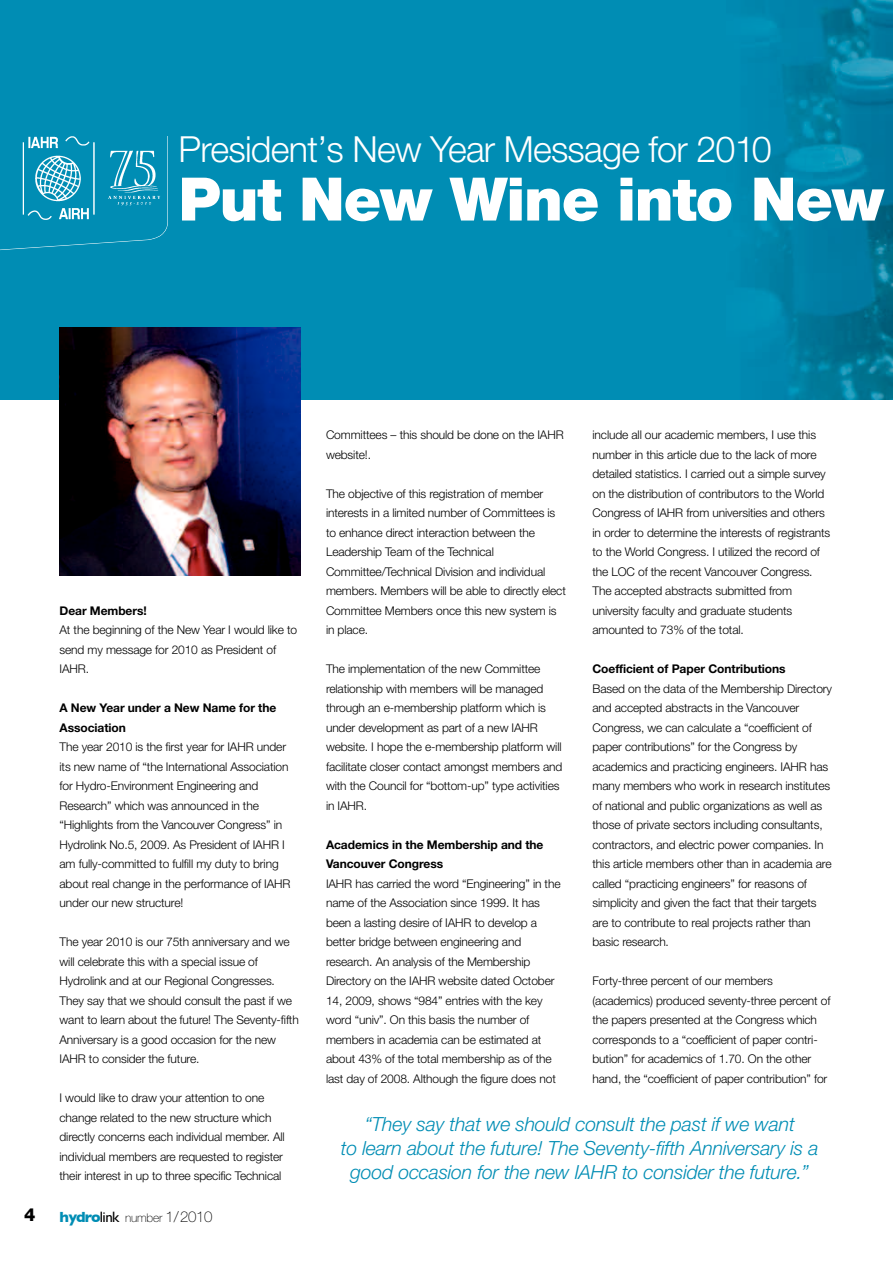
<style>
.page{position:relative;width:893px;height:1263px;background:#fff}
.page>*{position:absolute;margin:0;border:0;box-sizing:border-box;transform-origin:0 0}
.t1{font:900 60px "Helvetica Neue";letter-spacing:-.02em;color:#fff}
.t2{font:300 36px "Helvetica Neue";letter-spacing:-.02em;color:#fff}
.t3{font:italic 300 19.5px/24px "Helvetica Neue";letter-spacing:-.01em;color:#008db4;text-align:center}
.t4{font:800 18px "Helvetica Neue";color:#000}
.t5{font:300 12px/19.5px "Helvetica Neue";letter-spacing:-.01em;color:#000}
.t6{font:700 12px/19.5px "Helvetica Neue";letter-spacing:-.005em;color:#000}
.t7{font:100 12px "Helvetica Neue";letter-spacing:-.015em;color:#000}
.s1{font-family:"Gill Sans";font-weight:700;font-size:15px;color:#008db4}
.s2{font-family:"Gill Sans";font-weight:400;font-size:15px}
.s3{font-size:15px}
</style>
<div class="page">
<div style="left:0;top:0;width:893px;height:400px;background:#008db4"></div>
<svg style="left:0;top:228px;width:167px;height:23px"></svg>
<img style="left:60px;top:328px;width:240px;height:247px">
<img style="left:755px;top:0;width:138px;height:400px">
<img style="left:22px;top:136px;width:146px;height:92px">
<h2 class="t2" style="left:179px;top:136px;width:595px">President’s New Year Message for 2010</h2>
<h1 class="t1" style="left:179px;top:177px;width:707px">Put New Wine into New</h1>
<p class="t6" style="left:60px;top:602px;width:89px">Dear Members!</p>
<p class="t5" style="left:60px;top:621px;width:239px">At the beginning of the New Year I would like to send my message for 2010 as President of<br>IAHR.</p>
<p class="t6" style="left:60px;top:699px;width:218px">A New Year under a New Name for the<br>Association</p>
<p class="t5" style="left:60px;top:738px;width:233px">The year 2010 is the first year for IAHR under its new name of “the International Association for Hydro-Environment Engineering and Research” which was announced in the “Highlights from the Vancouver Congress” in Hydrolink No.5, 2009. As President of IAHR I am fully-committed to fulfill my duty to bring about real change in the performance of IAHR under our new structure!</p>
<p class="t5" style="left:60px;top:933px;width:241px">The year 2010 is our 75th anniversary and we will celebrate this with a special issue of Hydrolink and at our Regional Congresses.<br>They say that we should consult the past if we want to learn about the future! The Seventy-fifth Anniversary is a good occasion for the new IAHR to consider the future.</p>
<p class="t5" style="left:60px;top:1089px;width:227px">I would like to draw your attention to one change related to the new structure which directly concerns each individual member. All individual members are requested to register their interest in up to three specific Technical</p>
<h3 class="t4" style="left:24px;top:1208px;width:13px">4</h3>
<p class="t7" style="left:60px;top:1210px;width:155px"><span class="s1">hydro</span><span class="s2">link</span> number <span class="s3">1/2010</span></p>
<p class="t5" style="left:326px;top:426px;width:239px">Committees – this should be done on the IAHR website!.</p>
<p class="t5" style="left:326px;top:485px;width:241px">The objective of this registration of member interests in a limited number of Committees is to enhance direct interaction between the Leadership Team of the Technical Committee/Technical Division and individual members. Members will be able to directly elect Committee Members once this new system is in place.</p>
<p class="t5" style="left:326px;top:660px;width:238px">The implementation of the new Committee relationship with members will be managed through an e-membership platform which is under development as part of a new IAHR website. I hope the e-membership platform will facilitate closer contact amongst members and with the Council for “bottom-up” type activities in IAHR.</p>
<p class="t6" style="left:326px;top:836px;width:219px">Academics in the Membership and the<br>Vancouver Congress</p>
<p class="t5" style="left:326px;top:875px;width:236px">IAHR has carried the word “Engineering” in the name of the Association since 1999. It has been a lasting desire of IAHR to develop a better bridge between engineering and research. An analysis of the Membership Directory on the IAHR website dated October 14, 2009, shows “984” entries with the key word “univ”. On this basis the number of members in academia can be estimated at about 43% of the total membership as of the last day of 2008. Although the figure does not</p>
<p class="t5" style="left:592px;top:426px;width:239px">include all our academic members, I use this number in this article due to the lack of more detailed statistics. I carried out a simple survey on the distribution of contributors to the World Congress of IAHR from universities and others in order to determine the interests of registrants to the World Congress. I utilized the record of the LOC of the recent Vancouver Congress.<br>The accepted abstracts submitted from university faculty and graduate students amounted to 73% of the total.</p>
<p class="t6" style="left:592px;top:660px;width:195px">Coefficient of Paper Contributions</p>
<p class="t5" style="left:592px;top:680px;width:241px">Based on the data of the Membership Directory and accepted abstracts in the Vancouver Congress, we can calculate a “coefficient of paper contributions” for the Congress by academics and practicing engineers. IAHR has many members who work in research institutes of national and public organizations as well as those of private sectors including consultants, contractors, and electric power companies. In this article members other than in academia are called “practicing engineers” for reasons of simplicity and given the fact that their targets are to contribute to real projects rather than basic research.</p>
<p class="t5" style="left:592px;top:972px;width:240px">Forty-three percent of our members (academics) produced seventy-three percent of the papers presented at the Congress which corresponds to a “coefficient of paper contri&shy;bution” for academics of 1.70. On the other hand, the “coefficient of paper contribution” for</p>
<h3 class="t3" style="left:341px;top:1114px;width:479px">“They say that we should consult the past if we want<br>to learn about the future! The Seventy-fifth Anniversary is a good occasion for the new IAHR to consider the future.”</h3>
</div>
